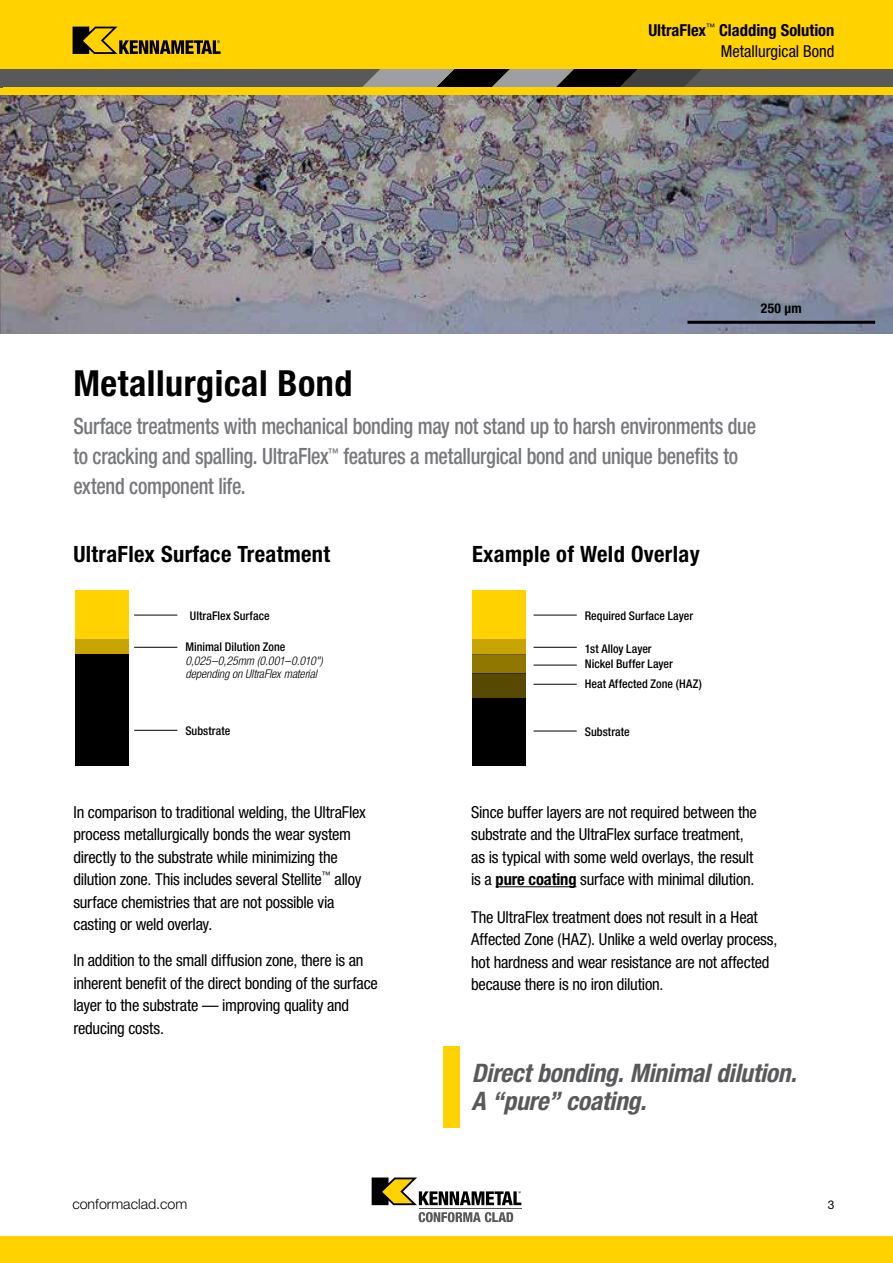
<style>
.page{position:relative;width:893px;height:1263px;background:#fff}
.page>*{position:absolute;margin:0;border:0;box-sizing:border-box;transform-origin:0 0}
.t1{font:700 condensed 36px "Helvetica Neue LT Std";letter-spacing:.015em;color:#000}
.t2{font:italic 700 condensed 25.5px/28.5px "Helvetica Neue LT Std";letter-spacing:-.01em;color:#58595b}
.t3{font:500 condensed 22.5px/30px "Helvetica Neue LT Std";letter-spacing:-.015em;color:#77787b;scale:.9 1}
.t4{font:700 condensed 22.5px "Helvetica Neue LT Std";letter-spacing:.015em;color:#000}
.t5{font:condensed 16.5px/22.5px "Helvetica Neue LT Std";letter-spacing:-.015em;color:#000}
.t6{font:700 condensed 16.5px "Helvetica Neue LT Std";color:#000}
.t7{font:300 14.25px "Helvetica Neue LT Std";color:#000}
.t8{font:700 condensed 13.5px "Helvetica Neue LT Std";color:#000}
.t9{font:500 condensed 12px/19.8px "Helvetica Neue LT Std";letter-spacing:.005em;color:#000}
.t10{font:italic 300 condensed 12px/13.5px "Helvetica Neue LT Std";letter-spacing:-.005em;color:#000}
.t11{font:12px "Helvetica Neue LT Std";color:#000}
.t12{font:condensed 9px "Helvetica Neue LT Std";color:#000}
.s1{font-weight:700}
</style>
<div class="page">
<div style="left:0;top:1236px;width:893px;height:27px;background:#ffd200"></div>
<hr style="left:419px;top:1208px;width:102px;height:1px;background:#58595b">
<svg style="left:419px;top:1212px;width:94px;height:10px"></svg>
<svg style="left:372px;top:1177px;width:149px;height:28px"></svg>
<img style="left:0;top:94px;width:893px;height:240px">
<div style="left:0;top:0;width:893px;height:94px;background:#ffd200"></div>
<svg style="left:73px;top:27px;width:148px;height:27px"></svg>
<svg style="left:3px;top:69px;width:890px;height:18px;background:#555657"></svg>
<img style="left:0;top:94px;width:1px;height:239px">
<hr style="left:0;top:69px;width:3px;height:18px;background:#58595b">
<hr style="left:687px;top:321px;width:188px;height:3px;background:#000">
<div style="left:472px;top:590px;width:54px;height:176px;background:#ffd200"></div>
<div style="left:75px;top:590px;width:53px;height:176px;background:#ffd200"></div>
<div style="left:472px;top:698px;width:54px;height:68px;background:#000"></div>
<div style="left:75px;top:698px;width:53px;height:68px;background:#000"></div>
<div style="left:472px;top:673px;width:54px;height:25px;background:#584900"></div>
<div style="left:472px;top:654px;width:54px;height:19px;background:#8f7700"></div>
<div style="left:75px;top:654px;width:53px;height:56px;background:#000"></div>
<div style="left:472px;top:639px;width:54px;height:15px;background:#c7a400"></div>
<div style="left:75px;top:639px;width:53px;height:15px;background:#c7a400"></div>
<hr style="left:496px;top:886px;width:80px;height:1px;background:#000">
<div style="left:443px;top:1047px;width:17px;height:81px;background:#ffd200"></div>
<hr style="left:534px;top:615px;width:43px;height:1px;background:#000">
<hr style="left:134px;top:615px;width:43px;height:1px;background:#000">
<hr style="left:134px;top:730px;width:43px;height:1px;background:#000">
<hr style="left:534px;top:647px;width:43px;height:1px;background:#000">
<hr style="left:134px;top:647px;width:43px;height:1px;background:#000">
<hr style="left:534px;top:665px;width:43px;height:1px;background:#000">
<hr style="left:534px;top:684px;width:43px;height:1px;background:#000">
<hr style="left:534px;top:731px;width:43px;height:1px;background:#000">
<p class="t6" style="left:648px;top:20px;width:188px">UltraFlex<sup>™</sup> Cladding Solution</p>
<p class="t5" style="left:721px;top:40px;width:115px">Metallurgical Bond</p>
<h1 class="t1" style="left:73px;top:361px;width:280px">Metallurgical Bond</h1>
<p class="t8" style="left:761px;top:300px;width:42px">250 µm</p>
<h3 class="t3" style="left:73px;top:411px;width:760px">Surface treatments with mechanical bonding may not stand up to harsh environments due to cracking and spalling. UltraFlex<sup>™</sup> features a metallurgical bond and unique benefits to extend component life.</h3>
<h3 class="t4" style="left:73px;top:541px;width:258px">UltraFlex Surface Treatment</h3>
<h3 class="t4" style="left:472px;top:541px;width:229px">Example of Weld Overlay</h3>
<p class="t9" style="left:190px;top:605px;width:81px">UltraFlex Surface</p>
<p class="t9" style="left:585px;top:605px;width:110px">Required Surface Layer</p>
<p class="t9" style="left:185px;top:637px;width:101px">Minimal Dilution Zone</p>
<p class="t9" style="left:585px;top:638px;width:68px">1st Alloy Layer</p>
<p class="t10" style="left:185px;top:654px;width:139px">0,025–0,25mm (0.001–0.010") depending on UltraFlex material</p>
<p class="t9" style="left:585px;top:654px;width:119px">Nickel Buffer Layer<br>Heat Affected Zone (HAZ)</p>
<p class="t9" style="left:585px;top:721px;width:46px">Substrate</p>
<p class="t9" style="left:185px;top:721px;width:46px">Substrate</p>
<p class="t5" style="left:73px;top:801px;width:294px">In comparison to traditional welding, the UltraFlex process metallurgically bonds the wear system directly to the substrate while minimizing the dilution zone. This includes several Stellite</p>
<p class="t12" style="left:322px;top:869px;width:10px">™</p>
<p class="t5" style="left:335px;top:868px;width:28px">alloy</p>
<p class="t5" style="left:73px;top:891px;width:263px">surface chemistries that are not possible via casting or weld overlay.</p>
<p class="t5" style="left:73px;top:949px;width:306px">In addition to the small diffusion zone, there is an inherent benefit of the direct bonding of the surface layer to the substrate — improving quality and reducing costs.</p>
<p class="t5" style="left:471px;top:800px;width:287px">Since buffer layers are not required between the substrate and the UltraFlex surface treatment, as is typical with some weld overlays, the result is a <span class="s1">pure coating</span> surface with minimal dilution.</p>
<p class="t5" style="left:471px;top:905px;width:308px">The UltraFlex treatment does not result in a Heat Affected Zone (HAZ). Unlike a weld overlay process, hot hardness and wear resistance are not affected because there is no iron dilution.</p>
<h2 class="t2" style="left:472px;top:1058px;width:326px">Direct bonding. Minimal dilution.<br>A “pure” coating.</h2>
<p class="t7" style="left:72px;top:1195px;width:117px">conformaclad.com</p>
<p class="t11" style="left:828px;top:1197px;width:8px">3</p>
</div>
